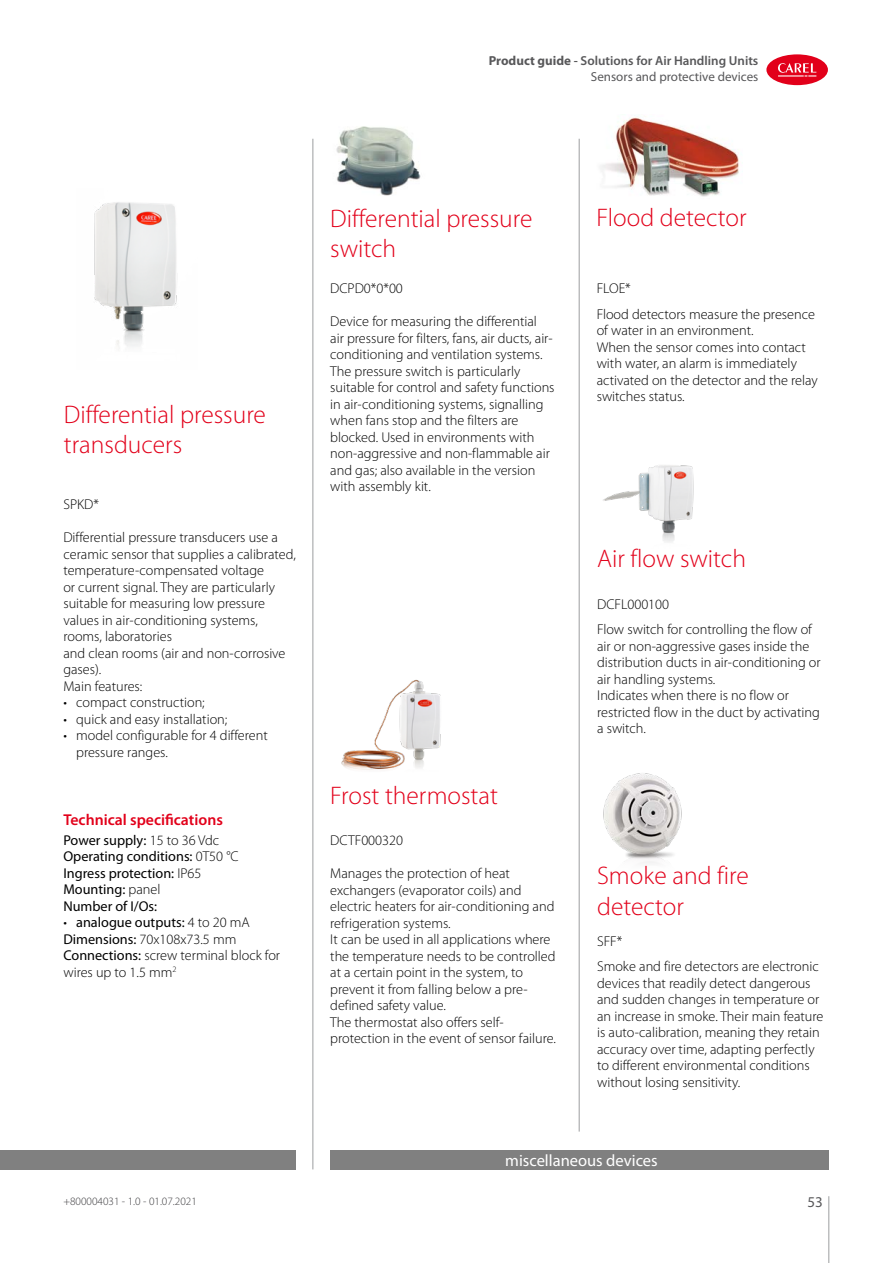
<style>
.page{position:relative;width:893px;height:1263px;background:#fff}
.page>*{position:absolute;margin:0;border:0;box-sizing:border-box;transform-origin:0 0}
.t1{font:300 25.5px/30.6px "Myriad Pro";color:#e2001a}
.t2{font:16.5px "Myriad Pro";color:#fff}
.t3{font:600 15.75px "Myriad Pro";color:#e2001a}
.t4{font:15px "Myriad Pro";color:#58585a}
.t5{font:300 14.25px/16.5px "Myriad Pro";color:#000}
.t6{font:14.25px/16.5px "Myriad Pro";color:#000}
.t7{font:600 13.05px/15.6px "Myriad Pro";color:#58585a;text-align:right}
.t8{font:300 11.25px "Myriad Pro";color:#3e3d40}
.s1{font-weight:700}
.s2{font-weight:400}
.s3{font-weight:300}
</style>
<div class="page">
<hr style="left:828px;top:1196px;width:1px;height:67px;background:#9c9e9f">
<div style="left:766px;top:54px;width:62px;height:31px;background:#e2001a;border-radius:50%"></div>
<svg style="left:778px;top:63px;width:38px;height:14px"></svg>
<hr style="left:312px;top:139px;width:1px;height:1030px;background:#9c9e9f">
<hr style="left:579px;top:139px;width:1px;height:992px;background:#9c9e9f">
<img style="left:94px;top:202px;width:83px;height:145px">
<div style="left:330px;top:1150px;width:499px;height:20px;background:#808080"></div>
<div style="left:0;top:1150px;width:296px;height:20px;background:#808080"></div>
<img style="left:336px;top:126px;width:85px;height:70px">
<img style="left:600px;top:117px;width:139px;height:80px">
<img style="left:603px;top:465px;width:91px;height:77px">
<img style="left:341px;top:679px;width:100px;height:91px">
<img style="left:603px;top:773px;width:79px;height:90px">
<p class="t7" style="left:489px;top:53px;width:271px"><span class="s1">Product guide</span> - Solutions for Air Handling Units<br><span class="s2">Sensors and protective devices</span></p>
<h1 class="t1" style="left:64px;top:399px;width:204px">Differential pressure transducers</h1>
<p class="t5" style="left:63px;top:496px;width:37px">SPKD*</p>
<p class="t5" style="left:63px;top:529px;width:234px">Differential pressure transducers use a ceramic sensor that supplies a calibrated, temperature-compensated voltage<br>or current signal. They are particularly suitable for measuring low pressure values in air-conditioning systems, rooms, laboratories<br>and clean rooms (air and non-corrosive gases).<br>Main features:</p>
<p class="t5" style="left:63px;top:694px;width:143px">• compact construction;</p>
<p class="t5" style="left:63px;top:711px;width:165px">• quick and easy installation;</p>
<p class="t5" style="left:76px;top:727px;width:193px;text-indent:-13px">• model configurable for 4 different pressure ranges.</p>
<p class="t3" style="left:63px;top:810px;width:161px">Technical specifications</p>
<p class="t6" style="left:63px;top:831px;width:177px">Power supply: <span class="s3">15 to 36 Vdc<br></span>Operating conditions: <span class="s3">0T50 °C<br></span>Ingress protection: <span class="s3">IP65<br></span>Mounting: <span class="s3">panel<br></span>Number of I/Os:</p>
<p class="t5" style="left:63px;top:914px;width:218px">• <span class="s2">analogue outputs:</span> 4 to 20 mA<br><span class="s2">Dimensions:</span> 70x108x73.5 mm<br><span class="s2">Connections:</span> screw terminal block for wires up to 1.5 mm<sup>2</sup></p>
<p class="t8" style="left:63px;top:1195px;width:135px">+800004031 - 1.0 - 01.07.2021</p>
<h1 class="t1" style="left:330px;top:203px;width:204px">Differential pressure switch</h1>
<p class="t5" style="left:330px;top:280px;width:74px">DCPD0*0*00</p>
<p class="t5" style="left:330px;top:313px;width:226px">Device for measuring the differential<br>air pressure for filters, fans, air ducts, air&shy;conditioning and ventilation systems.<br>The pressure switch is particularly suitable for control and safety functions in air-conditioning systems, signalling when fans stop and the filters are blocked. Used in environments with non-aggressive and non-flammable air and gas; also available in the version with assembly kit.</p>
<h1 class="t1" style="left:330px;top:780px;width:169px">Frost thermostat</h1>
<p class="t5" style="left:330px;top:833px;width:74px">DCTF000320</p>
<p class="t5" style="left:330px;top:866px;width:227px">Manages the protection of heat exchangers (evaporator coils) and electric heaters for air-conditioning and refrigeration systems.<br>It can be used in all applications where the temperature needs to be controlled at a certain point in the system, to prevent it from falling below a pre&shy;defined safety value.<br>The thermostat also offers self&shy;protection in the event of sensor failure.</p>
<h1 class="t1" style="left:596px;top:202px;width:152px">Flood detector</h1>
<p class="t5" style="left:597px;top:276px;width:220px;line-height:25.5px">FLOE*<br>Flood detectors measure the presence</p>
<p class="t5" style="left:597px;top:322px;width:223px">of water in an environment.<br>When the sensor comes into contact with water, an alarm is immediately activated on the detector and the relay switches status.</p>
<h1 class="t1" style="left:597px;top:543px;width:150px">Air flow switch</h1>
<p class="t5" style="left:597px;top:591px;width:216px;line-height:25.5px">DCFL000100<br>Flow switch for controlling the flow of</p>
<p class="t5" style="left:597px;top:638px;width:225px">air or non-aggressive gases inside the distribution ducts in air-conditioning or air handling systems.<br>Indicates when there is no flow or restricted flow in the duct by activating a switch.</p>
<h1 class="t1" style="left:597px;top:861px;width:153px">Smoke and fire detector</h1>
<p class="t5" style="left:597px;top:928px;width:223px;line-height:25.5px">SFF*<br>Smoke and fire detectors are electronic</p>
<p class="t5" style="left:597px;top:975px;width:228px">devices that readily detect dangerous and sudden changes in temperature or an increase in smoke. Their main feature is auto-calibration, meaning they retain accuracy over time, adapting perfectly to different environmental conditions without losing sensitivity.</p>
<p class="t2" style="left:505px;top:1150px;width:154px">miscellaneous devices</p>
<p class="t4" style="left:807px;top:1193px;width:17px">53</p>
</div>
